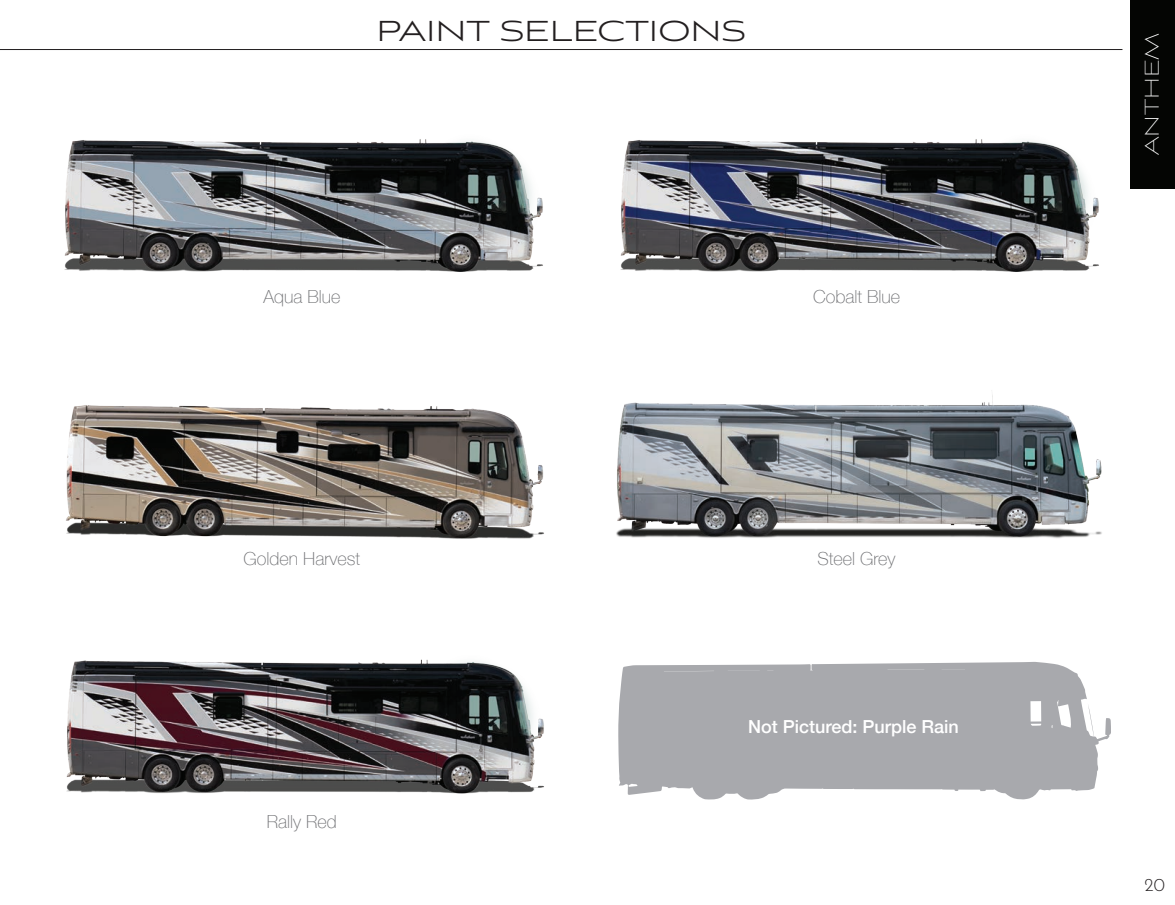
<style>
.page{position:relative;width:1175px;height:905px;background:#fff}
.page>*{position:absolute;margin:0;border:0;box-sizing:border-box;transform-origin:0 0}
.t1{font:300 36px "Aviano Sans";color:#231f20}
.t2{font:100 24.75px "Aviano Sans";color:#fff}
.t3{font:100 18px "Helvetica Neue";color:#6c6d70}
.t4{font:500 18px "Helvetica Neue";color:#fff}
.t5{font:300 18px "Josefin Sans";color:#231f20}
</style>
<div class="page">
<img style="left:620px;top:139px;width:479px;height:133px">
<img style="left:64px;top:139px;width:479px;height:133px">
<img style="left:66px;top:405px;width:478px;height:134px">
<img style="left:66px;top:659px;width:478px;height:135px">
<hr style="left:0;top:49px;width:1122px;height:1px;background:#231f20">
<div style="left:1130px;top:0;width:44px;height:188px;background:#040503"></div>
<img style="left:616px;top:394px;width:486px;height:144px">
<svg style="left:618px;top:662px;width:493px;height:137px;background:#b2b3b6"></svg>
<h1 class="t1" style="left:376px;top:14px;width:371px">PAINT SELECTIONS</h1>
<p class="t3" style="left:263px;top:282px;width:79px">Aqua Blue</p>
<p class="t3" style="left:243px;top:544px;width:118px">Golden Harvest</p>
<p class="t3" style="left:267px;top:807px;width:72px">Rally Red</p>
<p class="t3" style="left:813px;top:282px;width:89px">Cobalt Blue</p>
<p class="t3" style="left:817px;top:544px;width:79px">Steel Grey</p>
<p class="t4" style="left:748px;top:711px;width:212px">Not Pictured: Purple Rain</p>
<h2 class="t2" style="left:1140px;top:155px;width:124px;rotate:-90deg">ANTHEM</h2>
<p class="t5" style="left:1144px;top:871px;width:22px">20</p>
</div>
